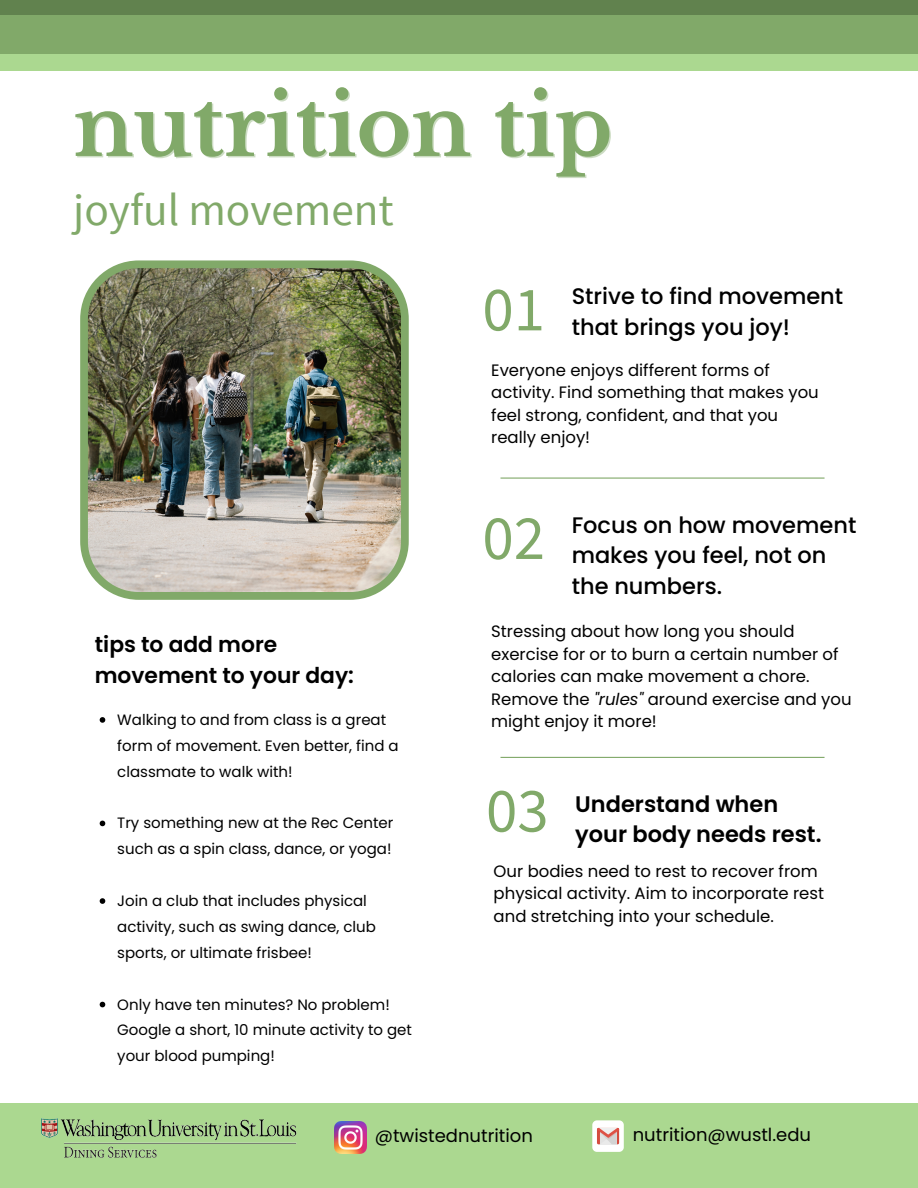
<style>
.page{position:relative;width:918px;height:1188px;background:#fff}
.page>*{position:absolute;margin:0;border:0;box-sizing:border-box;transform-origin:0 0}
.t1{font:700 82.8px "Libre Baskerville";color:#81a969}
.t2{font:63px "Source Sans Pro";color:#81a969}
.t3{font:45.3px "Source Sans Pro";color:#81a969}
.t4{font:500 22.5px/30.3px "Poppins";color:#000}
.t5{font:600 22.5px/30.3px "Poppins";color:#000}
.t6{font:600 21.75px/30.3px "Poppins";color:#000}
.t7{font:18px "Poppins";color:#000}
.t8{font:16.5px/22.5px "Poppins";color:#000}
.t9{font:15px/25.8px "Poppins";color:#000}
.s1{font-style:italic}
</style>
<div class="page">
<div style="left:0;top:46px;width:918px;height:25px;background:#abd890"></div>
<div style="left:0;top:0;width:918px;height:20px;background:#61824e"></div>
<div style="left:0;top:15px;width:918px;height:38px;background:#81a969"></div>
<div style="left:0;top:1104px;width:918px;height:84px;background:#abd890"></div>
<img style="left:335px;top:1122px;width:31px;height:31px">
<svg style="left:592px;top:1120px;width:32px;height:32px"></svg>
<img style="left:41px;top:1118px;width:256px;height:40px">
<img style="left:80px;top:260px;width:329px;height:340px">
<hr style="left:501px;top:478px;width:324px;height:1px;background:#81a969">
<hr style="left:501px;top:757px;width:324px;height:1px;background:#81a969">
<svg style="left:100px;top:717px;width:5px;height:6px"></svg>
<svg style="left:100px;top:821px;width:5px;height:5px"></svg>
<svg style="left:100px;top:898px;width:5px;height:6px"></svg>
<svg style="left:100px;top:1002px;width:5px;height:5px"></svg>
<p class="t1" style="left:73px;top:76px;width:541px">nutrition tip</p>
<p class="t3" style="left:73px;top:181px;width:322px">joyful movement</p>
<p class="t2" style="left:482px;top:268px;width:64px">01</p>
<p class="t4" style="left:572px;top:281px;width:273px">Strive to find movement that brings you joy!</p>
<p class="t8" style="left:491px;top:359px;width:329px">Everyone enjoys different forms of activity. Find something that makes you feel strong, confident, and that you really enjoy!</p>
<p class="t2" style="left:482px;top:497px;width:64px">02</p>
<p class="t4" style="left:572px;top:510px;width:286px">Focus on how movement makes you feel, not on the numbers.</p>
<p class="t6" style="left:95px;top:630px;width:261px">tips to add more movement to your day:</p>
<p class="t8" style="left:491px;top:620px;width:362px">Stressing about how long you should exercise for or to burn a certain number of calories can make movement a chore.<br>Remove the <span class="s1">"rules"</span> around exercise and you might enjoy it more!</p>
<p class="t9" style="left:117px;top:707px;width:283px">Walking to and from class is a great form of movement. Even better, find a classmate to walk with!</p>
<p class="t9" style="left:117px;top:810px;width:278px">Try something new at the Rec Center such as a spin class, dance, or yoga!</p>
<p class="t9" style="left:117px;top:888px;width:260px">Join a club that includes physical activity, such as swing dance, club sports, or ultimate frisbee!</p>
<p class="t9" style="left:117px;top:991px;width:296px">Only have ten minutes? No problem!<br>Google a short, 10 minute activity to get your blood pumping!</p>
<p class="t2" style="left:486px;top:770px;width:64px">03</p>
<p class="t5" style="left:575px;top:789px;width:248px">Understand when your body needs rest.</p>
<p class="t8" style="left:494px;top:860px;width:332px">Our bodies need to rest to recover from physical activity. Aim to incorporate rest and stretching into your schedule.</p>
<p class="t7" style="left:375px;top:1123px;width:160px">@twistednutrition</p>
<p class="t7" style="left:633px;top:1122px;width:180px">nutrition@wustl.edu</p>
</div>
